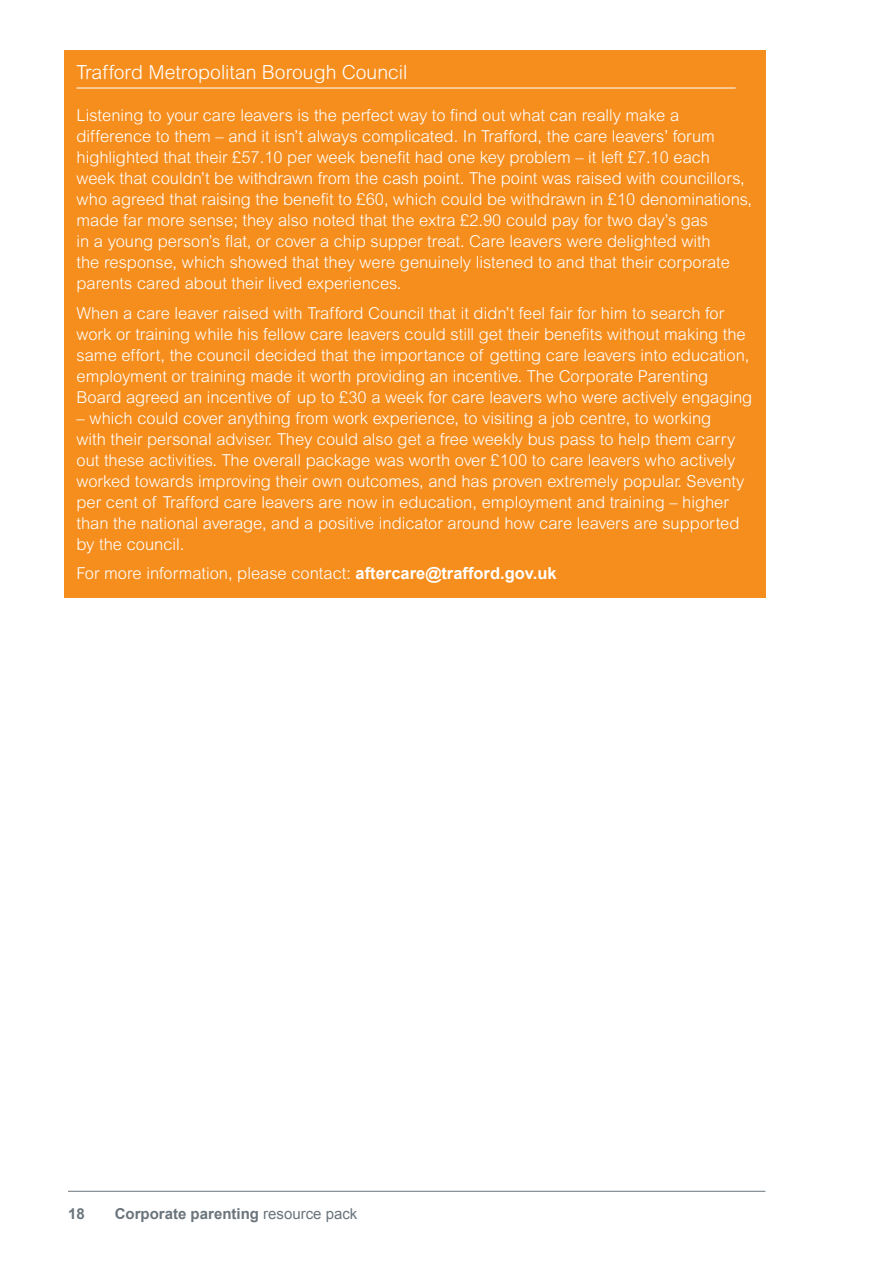
<style>
.page{position:relative;width:893px;height:1263px;background:#fff}
.page>*{position:absolute;margin:0;border:0;box-sizing:border-box;transform-origin:0 0}
.CASE_STUDY_title{font:300 19.5px "Arial Rounded MT";color:#fff}
.CASE_STUDY{font:300 16.5px/21px "Arial MT Std";color:#fff}
.t1{font:700 15px "Arial";color:#6a747b}
.s1{font-family:"Arial";font-weight:700}
.s2{font-weight:400}
</style>
<div class="page">
<hr style="left:68px;top:1191px;width:697px;height:1px;background:#6a747b">
<div style="left:64px;top:50px;width:701px;height:47px;background:#f68e1e"></div>
<hr style="left:77px;top:88px;width:659px;height:1px;background:#fff">
<div style="left:64px;top:96px;width:701px;height:212px;background:#f68e1e"></div>
<div style="left:64px;top:293px;width:701px;height:275px;background:#f68e1e"></div>
<div style="left:64px;top:554px;width:701px;height:44px;background:#f68e1e"></div>
<p class="CASE_STUDY_title" style="left:77px;top:61px;width:332px">Trafford Metropolitan Borough Council</p>
<p class="CASE_STUDY" style="left:77px;top:105px;width:677px">Listening to your care leavers is the perfect way to find out what can really make a difference to them – and it isn’t always complicated. In Trafford, the care leavers’ forum highlighted that their £57.10 per week benefit had one key problem – it left £7.10 each week that couldn’t be withdrawn from the cash point. The point was raised with councillors, who agreed that raising the benefit to £60, which could be withdrawn in £10 denominations, made far more sense; they also noted that the extra £2.90 could pay for two day’s gas<br>in a young person’s flat, or cover a chip supper treat. Care leavers were delighted with<br>the response, which showed that they were genuinely listened to and that their corporate parents cared about their lived experiences.</p>
<p class="CASE_STUDY" style="left:77px;top:303px;width:677px">When a care leaver raised with Trafford Council that it didn’t feel fair for him to search for work or training while his fellow care leavers could still get their benefits without making the same effort, the council decided that the importance of getting care leavers into education, employment or training made it worth providing an incentive. The Corporate Parenting Board agreed an incentive of up to £30 a week for care leavers who were actively engaging</p>
<p class="CASE_STUDY" style="left:77px;top:408px;width:669px">– which could cover anything from work experience, to visiting a job centre, to working with their personal adviser. They could also get a free weekly bus pass to help them carry out these activities. The overall package was worth over £100 to care leavers who actively worked towards improving their own outcomes, and has proven extremely popular. Seventy per cent of Trafford care leavers are now in education, employment and training – higher than the national average, and a positive indicator around how care leavers are supported by the council.</p>
<p class="CASE_STUDY" style="left:77px;top:563px;width:482px">For more information, please contact: <span class="s1">aftercare@trafford.gov.uk</span></p>
<p class="t1" style="left:68px;top:1203px;width:18px">18</p>
<p class="t1" style="left:115px;top:1203px;width:244px">Corporate parenting <span class="s2">resource pack</span></p>
</div>
